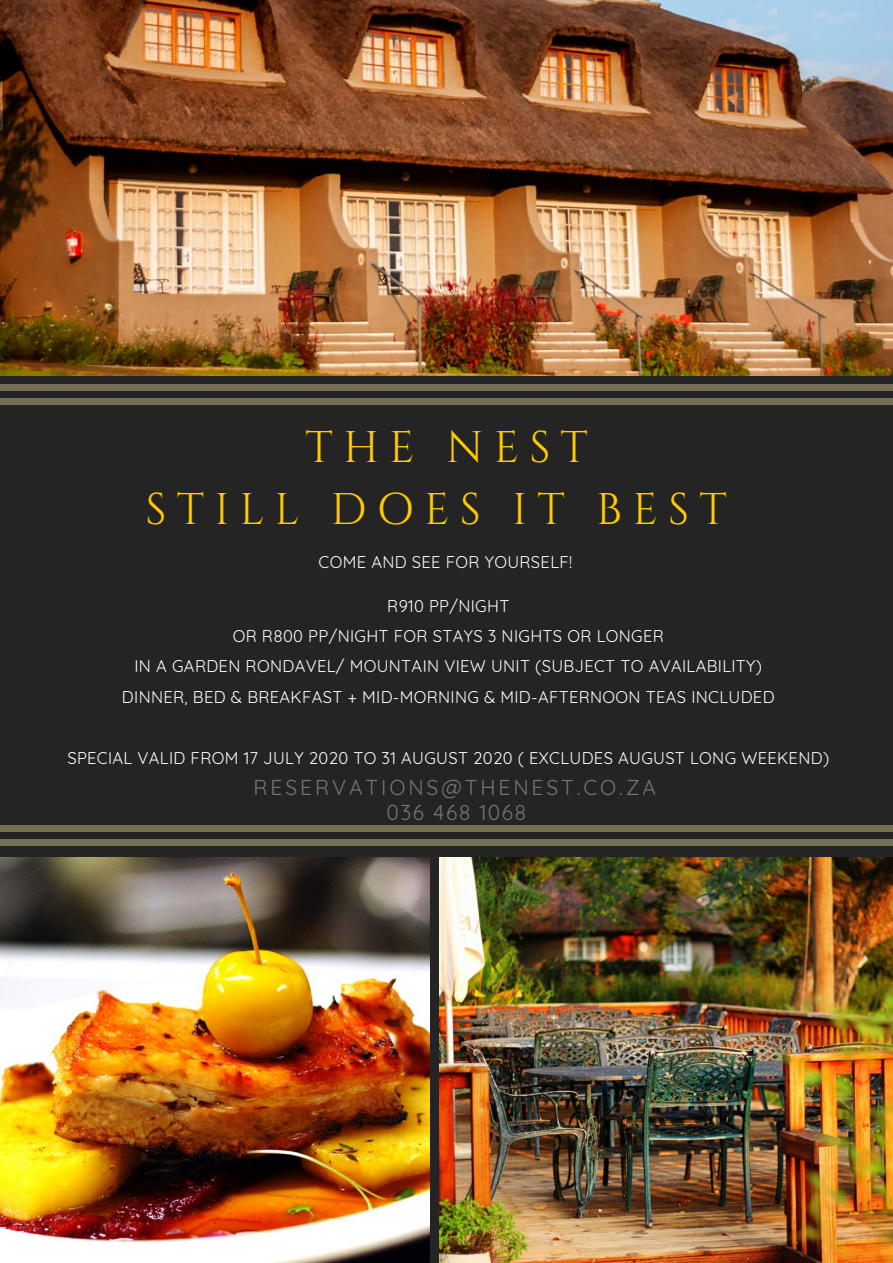
<style>
.page{position:relative;width:893px;height:1263px;background:#242424}
.page>*{position:absolute;margin:0;border:0;box-sizing:border-box;transform-origin:0 0}
.t1{font:44.25px/61.9px "Cinzel";letter-spacing:.23em;color:#fc0;text-align:center}
.t2{font:21px/25px "Quicksand";letter-spacing:.14em;color:#767676;text-align:center}
.t3{font:16.58px/30.4px "Quicksand";letter-spacing:.02em;color:#fff;text-align:center}
</style>
<div class="page">
<img style="left:0;top:0;width:893px;height:375px">
<img style="left:440px;top:857px;width:453px;height:406px">
<img style="left:0;top:857px;width:430px;height:406px">
<div style="left:0;top:398px;width:893px;height:6px;background:#756f56"></div>
<div style="left:0;top:384px;width:893px;height:6px;background:#756f56"></div>
<div style="left:0;top:839px;width:893px;height:6px;background:#756f56"></div>
<div style="left:0;top:825px;width:893px;height:6px;background:#756f56"></div>
<h1 class="t1" style="left:146px;top:418px;width:582px">THE NEST<br>STILL DOES IT BEST</h1>
<p class="t3" style="left:319px;top:546px;width:255px">COME AND SEE FOR YOURSELF!</p>
<p class="t3" style="left:122px;top:590px;width:654px">R910 PP/NIGHT<br>OR R800 PP/NIGHT FOR STAYS 3 NIGHTS OR LONGER<br>IN A GARDEN RONDAVEL/ MOUNTAIN VIEW UNIT (SUBJECT TO AVAILABILITY)<br>DINNER, BED &amp; BREAKFAST + MID-MORNING &amp; MID-AFTERNOON TEAS INCLUDED</p>
<p class="t3" style="left:67px;top:742px;width:763px">SPECIAL VALID FROM 17 JULY 2020 TO 31 AUGUST 2020 ( EXCLUDES AUGUST LONG WEEKEND)</p>
<p class="t2" style="left:253px;top:775px;width:404px">RESERVATIONS@THENEST.CO.ZA<br>036 468 1068</p>
</div>
